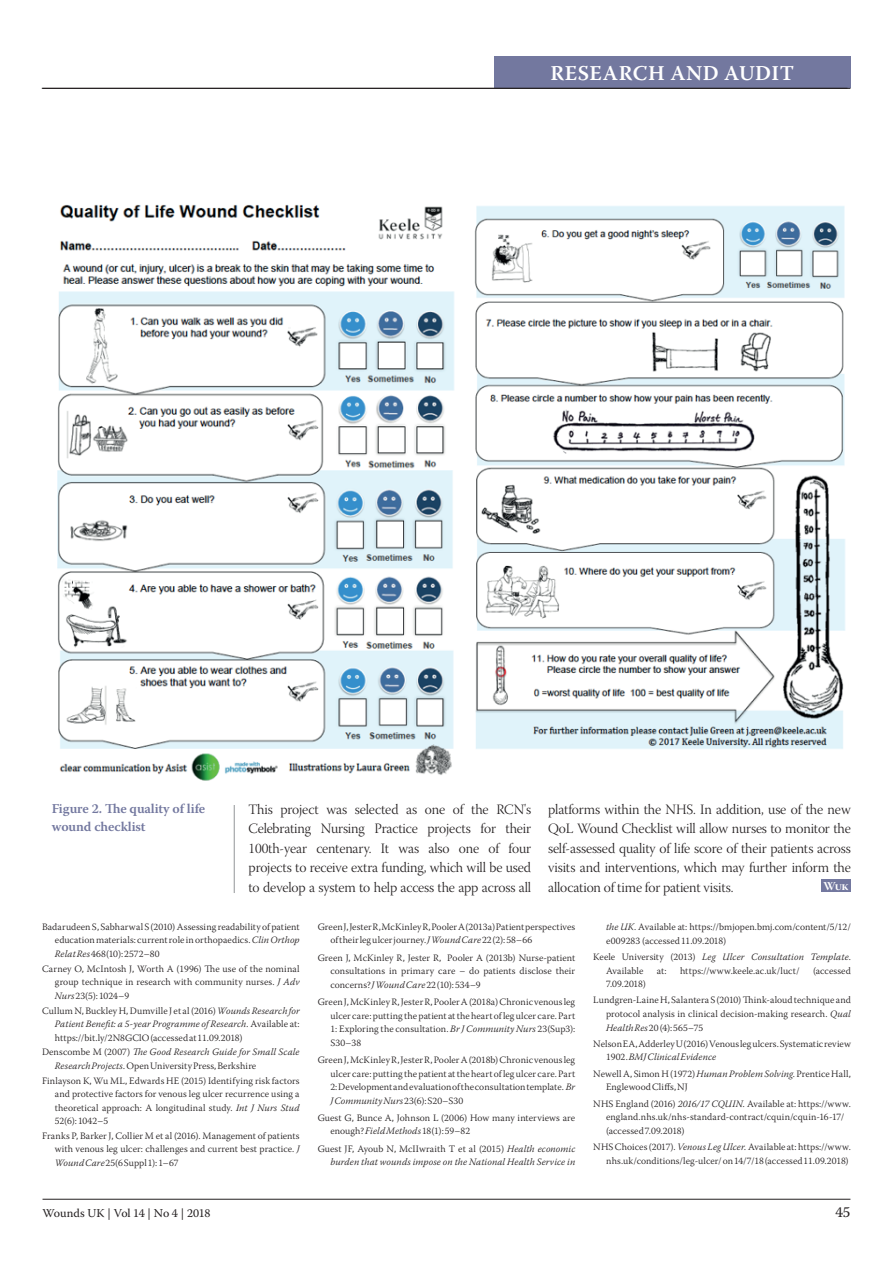
<style>
.page{position:relative;width:893px;height:1263px;background:#fff}
.page>*{position:absolute;margin:0;border:0;box-sizing:border-box;transform-origin:0 0}
.t1{font:600 21px "Warnock Pro";letter-spacing:.025em;color:#fff}
.t2{font:15px "Warnock Pro";color:#231f20}
.t3{font:14.25px/19.5px "Warnock Pro Light Subh";letter-spacing:-.01em;color:#231f20;text-align:justify}
.t4{font:600 13.5px/18px "Warnock Pro";letter-spacing:-.01em;color:#73789f}
.t5{font:12px "Warnock Pro";letter-spacing:-.005em;color:#231f20}
.t6{font:12px "Warnock Pro Bold Subh";color:#fff}
.t7{font:300 9.75px/13.5px "Warnock Pro";letter-spacing:.01em;color:#231f20}
.t8{font:italic 300 9.75px/13.5px "Warnock Pro";letter-spacing:.01em;color:#231f20}
.s1{font-style:italic}
.s2{font-style:normal}
</style>
<div class="page">
<div style="left:494px;top:57px;width:356px;height:31px;background:#73789f"></div>
<hr style="left:43px;top:88px;width:807px;height:1px;background:#231f20">
<hr style="left:43px;top:1199px;width:807px;height:1px;background:#231f20">
<hr style="left:42px;top:88px;width:805px;height:1px;background:#231f20">
<hr style="left:234px;top:805px;width:1px;height:88px;background:#939598">
<div style="left:821px;top:879px;width:30px;height:13px;background:#73789f"></div>
<img style="left:57px;top:204px;width:397px;height:577px">
<img style="left:474px;top:206px;width:371px;height:543px">
<h1 class="t1" style="left:550px;top:60px;width:245px">RESEARCH AND AUDIT</h1>
<h3 class="t4" style="left:52px;top:799px;width:155px">Figure 2. The quality of life wound checklist</h3>
<p class="t3" style="left:249px;top:801px;width:284px">This project was selected as one of the RCN's Celebrating Nursing Practice projects for their 100th-year centenary. It was also one of four projects to receive extra funding, which will be used to develop a system to help access the app across all</p>
<p class="t3" style="left:548px;top:801px;width:304px">platforms within the NHS. In addition, use of the new QoL Wound Checklist will allow nurses to monitor the self-assessed quality of life score of their patients across visits and interventions, which may further inform the allocation of time for patient visits.</p>
<p class="t6" style="left:823px;top:879px;width:26px">Wuk</p>
<p class="t7" style="left:55px;top:920px;width:246px;text-align:justify;text-indent:-13px">Badarudeen S, Sabharwal S (2010) Assessing readability of patient education materials: current role in orthopaedics. <span class="s1">Clin Orthop Relat Res</span> 468(10): 2572–80</p>
<p class="t7" style="left:55px;top:962px;width:246px;text-align:justify;text-indent:-13px">Carney O, McIntosh J, Worth A (1996) The use of the nominal group technique in research with community nurses. <span class="s1">J Adv Nurs</span> 23(5): 1024–9</p>
<p class="t7" style="left:55px;top:1003px;width:246px;text-align:justify;text-indent:-13px">Cullum N, Buckley H, Dumville J et al (2016) <span class="s1">Wounds Research for Patient Benefit: a 5-year Programme of Research.</span> Available at: https://bit.ly/2N8GClO (accessed at 11.09.2018)</p>
<p class="t8" style="left:55px;top:1045px;width:246px;text-indent:-13px"><span class="s2">Denscombe M (2007)</span> The Good Research Guide for Small Scale<br>Research Projects. <span class="s2">Open University Press, Berkshire</span></p>
<p class="t7" style="left:55px;top:1073px;width:246px;text-align:justify;text-indent:-13px">Finlayson K, Wu ML, Edwards HE (2015) Identifying risk factors and protective factors for venous leg ulcer recurrence using a theoretical approach: A longitudinal study. <span class="s1">Int J Nurs Stud </span>52(6): 1042–5</p>
<p class="t7" style="left:55px;top:1129px;width:246px;text-align:justify;text-indent:-13px">Franks P, Barker J, Collier M et al (2016). Management of patients with venous leg ulcer: challenges and current best practice. <span class="s1">J Wound Care</span> 25(6 Suppl 1): 1–67</p>
<p class="t7" style="left:330px;top:920px;width:246px;text-indent:-13px">Green J, Jester R, McKinley R, Pooler A (2013a) Patient perspectives of their leg ulcer journey. <span class="s1">J Wound Care</span> 22 (2): 58–66</p>
<p class="t7" style="left:330px;top:951px;width:246px;text-align:justify;text-indent:-13px">Green J, McKinley R, Jester R, Pooler A (2013b) Nurse-patient consultations in primary care – do patients disclose their concerns? <span class="s1">J Wound Care</span> 22 (10): 534–9</p>
<p class="t7" style="left:330px;top:995px;width:246px;text-align:justify;text-indent:-13px">Green J, McKinley R, Jester R, Pooler A (2018a) Chronic venous leg ulcer care: putting the patient at the heart of leg ulcer care. Part 1: Exploring the consultation. <span class="s1">Br J Community Nurs</span> 23(Sup3):<br>S30–38</p>
<p class="t7" style="left:330px;top:1053px;width:246px;text-align:justify;text-indent:-13px">Green J, McKinley R, Jester R, Pooler A (2018b) Chronic venous leg ulcer care: putting the patient at the heart of leg ulcer care. Part 2: Development and evaluation of the consultation template. <span class="s1">Br J Community Nurs</span> 23(6): S20–S30</p>
<p class="t7" style="left:330px;top:1111px;width:246px;text-indent:-13px">Guest G, Bunce A, Johnson L (2006) How many interviews are enough? <span class="s1">Field Methods</span> 18(1): 59–82</p>
<p class="t8" style="left:318px;top:1141px;width:259px;text-align:right"><span class="s2">Guest JF, Ayoub N, McIIwraith T et al (2015)</span> Health economic burden that wounds impose on the National Health Service in</p>
<p class="t7" style="left:606px;top:920px;width:246px"><span class="s1">the UK</span>. Available at: https://bmjopen.bmj.com/content/5/12/ e009283 (accessed 11.09.2018)</p>
<p class="t7" style="left:606px;top:950px;width:246px;text-indent:-13px">Keele University (2013) <span class="s1">Leg Ulcer Consultation Template</span>.<br>Available</p>
<p class="t7" style="left:657px;top:963px;width:11px">at:</p>
<p class="t7" style="left:680px;top:963px;width:121px">https://www.keele.ac.uk/luct/</p>
<p class="t7" style="left:813px;top:963px;width:39px">(accessed</p>
<p class="t7" style="left:593px;top:975px;width:259px;line-height:16.5px;text-indent:13px">7.09.2018)<br>Lundgren-Laine H, Salantera S (2010) Think-aloud technique and</p>
<p class="t7" style="left:606px;top:1007px;width:246px">protocol analysis in clinical decision-making research. <span class="s1">Qual<br>Health Res</span> 20 (4): 565–75</p>
<p class="t7" style="left:606px;top:1037px;width:246px;text-indent:-13px">Nelson EA, Adderley U (2016) Venous leg ulcers. Systematic review<br>1902. <span class="s1">BMJ Clinical Evidence</span></p>
<p class="t7" style="left:606px;top:1067px;width:246px;text-indent:-13px">Newell A, Simon H (1972) <span class="s1">Human Problem Solving</span>. Prentice Hall,<br>Englewood Cliffs, NJ</p>
<p class="t7" style="left:606px;top:1097px;width:246px;text-indent:-13px">NHS England (2016) <span class="s1">2016/17 CQUIN.</span> Available at: https://www. england.nhs.uk/nhs-standard-contract/cquin/cquin-16-17/ (accessed 7.09.2018)</p>
<p class="t7" style="left:593px;top:1140px;width:259px;text-align:right">NHS Choices (2017). <span class="s1">Venous Leg Ulcer.</span> Available at: https://www. nhs.uk/conditions/leg-ulcer/ on 14/7/18 (accessed 11.09.2018)</p>
<p class="t5" style="left:43px;top:1205px;width:170px">Wounds UK | Vol 14 | No 4 | 2018</p>
<h2 class="t2" style="left:835px;top:1203px;width:17px">45</h2>
</div>
